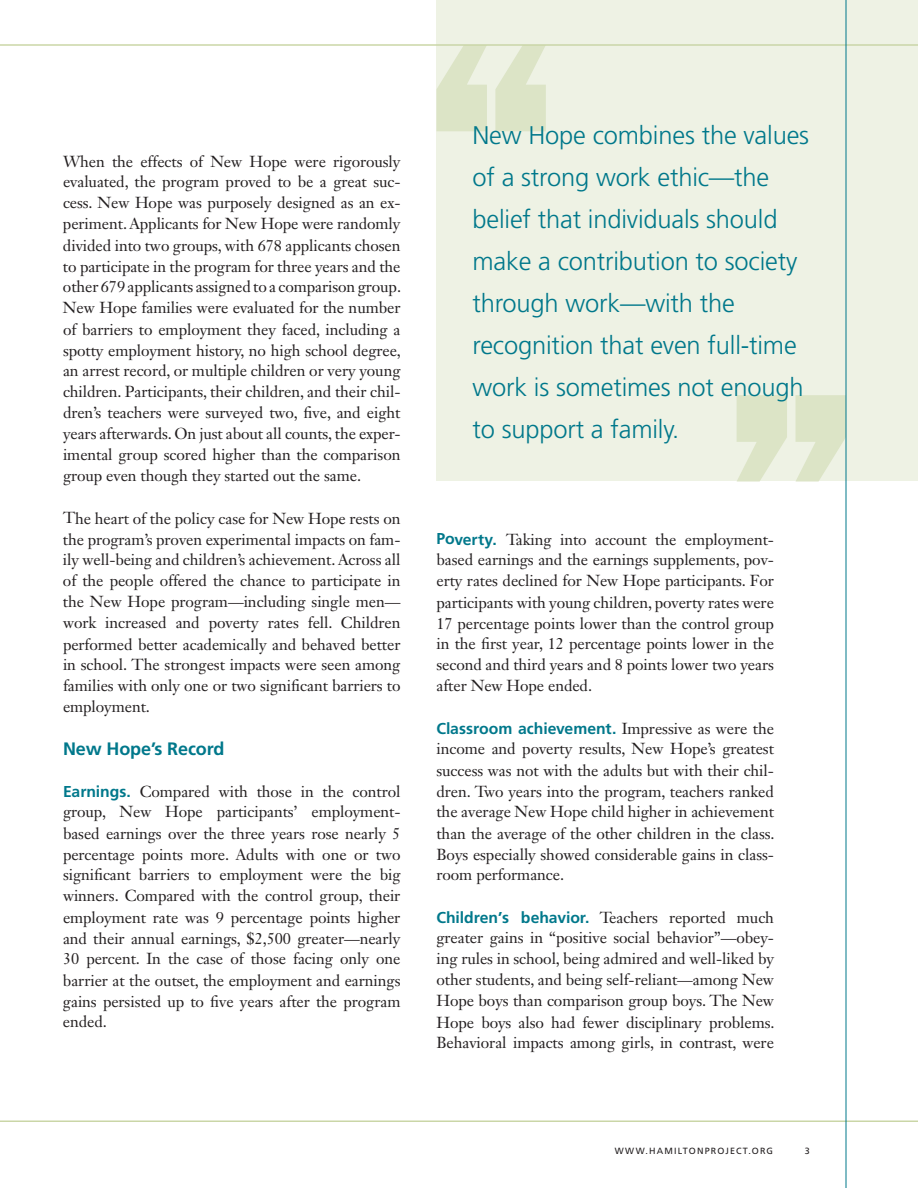
<style>
.page{position:relative;width:918px;height:1188px;background:#fff}
.page>*{position:absolute;margin:0;border:0;box-sizing:border-box;transform-origin:0 0}
.t1{font:300 25.5px/42px "Frutiger LT Std";letter-spacing:-.005em;color:#00788b}
.t2{font:700 18px "Frutiger LT Std";color:#00788b}
.t3{font:15.75px/21px "Janson Text LT Std";letter-spacing:-.005em;color:#231f20;text-align:justify}
.t4{font:700 15.75px "Frutiger LT Std";letter-spacing:-.005em;color:#00788b}
.t5{font:9px "Frutiger LT Std";letter-spacing:.125em;color:#231f20}
.s1{font-family:"Frutiger LT Std";font-weight:700;color:#00788b}
.s2{font-family:"Janson Text LT Std";font-weight:400;color:#231f20}
</style>
<div class="page">
<hr style="left:0;top:1120px;width:918px;height:2px;background:#cad6a7">
<div style="left:436px;top:0;width:482px;height:482px;background:#eef2e4"></div>
<svg style="left:436px;top:46px;width:110px;height:85px"></svg>
<svg style="left:737px;top:395px;width:109px;height:87px"></svg>
<hr style="left:0;top:44px;width:918px;height:2px;background:#cad6a7">
<hr style="left:846px;top:0;width:1px;height:1188px;background:#00788b">
<p class="t3" style="left:63px;top:150px;width:340px">When the effects of New Hope were rigorously evaluated, the program proved to be a great suc&shy;cess. New Hope was purposely designed as an ex&shy;periment. Applicants for New Hope were randomly divided into two groups, with 678 applicants chosen to participate in the program for three years and the other 679 applicants assigned to a comparison group.<br>New Hope families were evaluated for the number of barriers to employment they faced, including a spotty employment history, no high school degree, an arrest record, or multiple children or very young children. Participants, their children, and their chil&shy;dren’s teachers were surveyed two, five, and eight years afterwards. On just about all counts, the exper&shy;imental group scored higher than the comparison group even though they started out the same.</p>
<p class="t3" style="left:63px;top:507px;width:339px">The heart of the policy case for New Hope rests on the program’s proven experimental impacts on fam&shy;ily well-being and children’s achievement. Across all of the people offered the chance to participate in the New Hope program—including single men— work increased and poverty rates fell. Children performed better academically and behaved better in school. The strongest impacts were seen among families with only one or two significant barriers to employment.</p>
<p class="t2" style="left:63px;top:738px;width:163px">New H ope’s Record</p>
<p class="t3" style="left:63px;top:780px;width:339px"><span class="s1">Earnings.</span> Compared with those in the control group, New Hope participants’ employment&shy;based earnings over the three years rose nearly 5 percentage points more. Adults with one or two significant barriers to employment were the big winners. Compared with the control group, their employment rate was 9 percentage points higher and their annual earnings, $2,500 greater—nearly 30 percent. In the case of those facing only one barrier at the outset, the employment and earnings gains persisted up to five years after the program ended.</p>
<h1 class="t1" style="left:472px;top:115px;width:338px">New Hope combines the values of a strong work ethic—the belief that individuals should make a contribution to society through work—with the recognition that even full-time work is sometimes not enough to support a family.</h1>
<p class="t3" style="left:436px;top:528px;width:339px"><span class="s1">Poverty.</span> Taking into account the employment&shy;based earnings and the earnings supplements, pov&shy;erty rates declined for New Hope participants. For participants with young children, poverty rates were 17 percentage points lower than the control group in the first year, 12 percentage points lower in the second and third years and 8 points lower two years after New Hope ended.</p>
<p class="t4" style="left:436px;top:719px;width:339px">Classroom achievement. <span class="s2">Impressive as were the</span></p>
<p class="t3" style="left:436px;top:738px;width:340px">income and poverty results, New Hope’s greatest success was not with the adults but with their chil&shy;dren. Two years into the program, teachers ranked the average New Hope child higher in achievement than the average of the other children in the class.<br>Boys especially showed considerable gains in class&shy;room performance.</p>
<p class="t3" style="left:436px;top:906px;width:340px"><span class="s1">Children’s behavior.</span> Teachers reported much greater gains in “positive social behavior”—obey&shy;ing rules in school, being admired and well-liked by other students, and being self-reliant—among New Hope boys than comparison group boys. The New Hope boys also had fewer disciplinary problems.<br>Behavioral impacts among girls, in contrast, were</p>
<p class="t5" style="left:615px;top:1145px;width:57px">WWW.HAMIL</p>
<p class="t5" style="left:683px;top:1145px;width:14px">TONP</p>
<p class="t5" style="left:711px;top:1145px;width:64px">ROJEC T.O RG</p>
</div>
